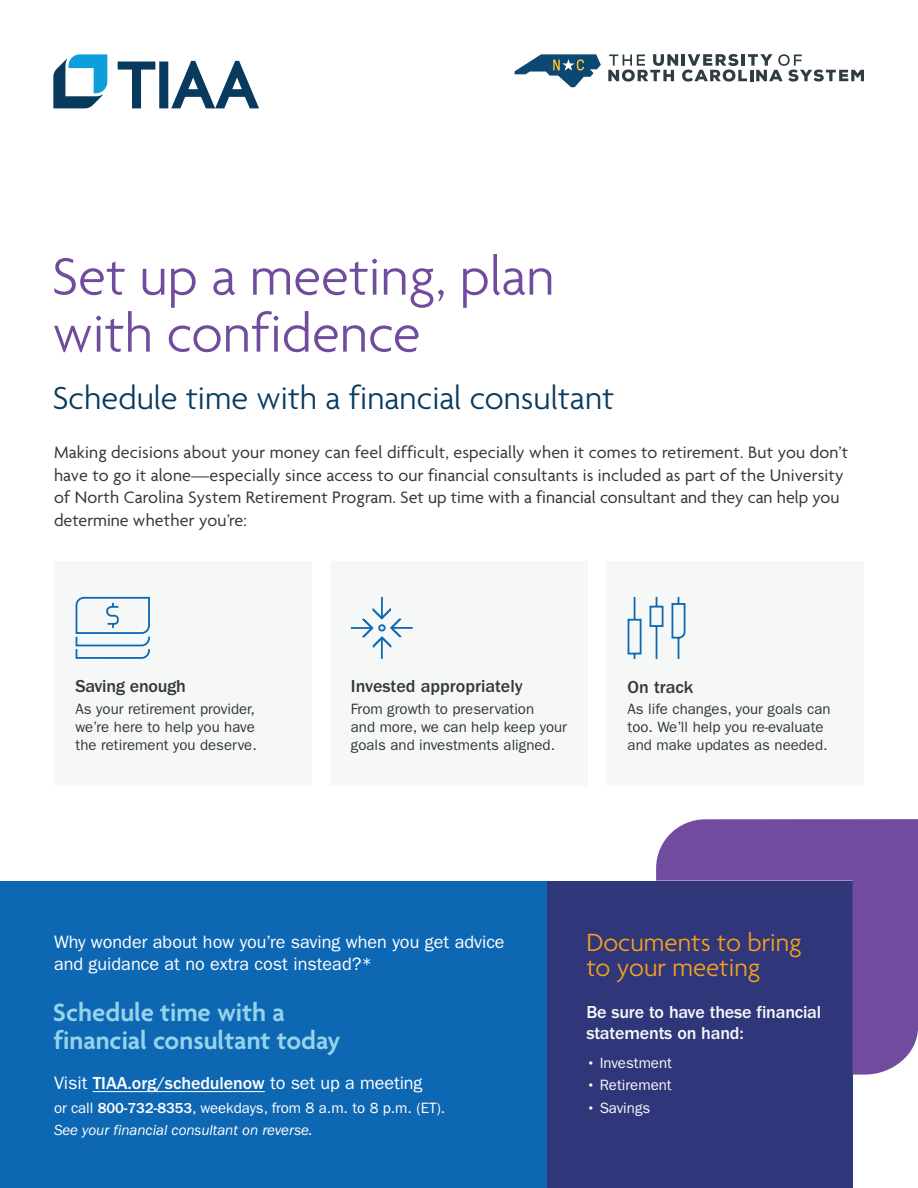
<style>
.page{position:relative;width:918px;height:1188px;background:#fff}
.page>*{position:absolute;margin:0;border:0;box-sizing:border-box;transform-origin:0 0}
.t1{font:300 57px/57px "Agenda";color:#704b9e}
.t2{font:300 34.5px "Agenda";color:#083a5f}
.t3{font:600 27px/28.5px "Agenda";color:#94d4ea}
.t4{font:300 27px/25.5px "Agenda";color:#f8a11c}
.t5{font:18px/22.5px "Agenda";letter-spacing:.01em;color:#353935}
.t6{font:18px/21.6px "ITC Franklin Gothic Std";color:#fff}
.t7{font:500 18px/21px "ITC Franklin Gothic Std";letter-spacing:-.01em;color:#f9faf9}
.t8{font:500 18px "ITC Franklin Gothic Std";color:#353935}
.t9{font:15px/18px "ITC Franklin Gothic Std";color:#353935}
.t10{font:15px/22.5px "ITC Franklin Gothic Std";letter-spacing:-.005em;color:#fff}
.t11{font:15px "ITC Franklin Gothic Std";color:#f9faf9}
.s1{font-weight:500}
.s2{font-family:"Franklin Gothic"}
.s3{font-style:italic}
</style>
<div class="page">
<div style="left:0;top:881px;width:554px;height:307px;background:#0e67b3"></div>
<div style="left:548px;top:881px;width:305px;height:307px;background:#30367a"></div>
<div style="left:54px;top:561px;width:258px;height:225px;background:#f5f8f7"></div>
<svg style="left:656px;top:819px;width:262px;height:256px"></svg>
<div style="left:330px;top:561px;width:258px;height:225px;background:#f5f8f7"></div>
<svg style="left:75px;top:596px;width:75px;height:63px"></svg>
<div style="left:606px;top:561px;width:258px;height:225px;background:#f5f8f7"></div>
<svg style="left:627px;top:596px;width:59px;height:63px"></svg>
<svg style="left:118px;top:61px;width:141px;height:47px"></svg>
<svg style="left:53px;top:54px;width:54px;height:54px"></svg>
<hr style="left:381px;top:638px;width:2px;height:21px;background:#0e67b3">
<svg style="left:350px;top:596px;width:63px;height:52px"></svg>
<hr style="left:93px;top:1091px;width:172px;height:1px;background:#fff">
<svg style="left:515px;top:54px;width:86px;height:33px"></svg>
<svg style="left:608px;top:54px;width:256px;height:28px"></svg>
<h1 class="t1" style="left:51px;top:251px;width:505px">Set up a meeting, plan with confidence</h1>
<h2 class="t2" style="left:52px;top:379px;width:563px">Schedule time with a financial consultant</h2>
<p class="t5" style="left:54px;top:442px;width:796px">Making decisions about your money can feel difficult, especially when it comes to retirement. But you don’t have to go it alone—especially since access to our financial consultants is included as part of the University of North Carolina System Retirement Program. Set up time with a financial consultant and they can help you determine whether you’re:</p>
<p class="t8" style="left:76px;top:676px;width:112px">Saving enough</p>
<p class="t9" style="left:76px;top:700px;width:183px">As your retirement provider, we’re here to help you have the retirement you deserve.</p>
<p class="t8" style="left:351px;top:676px;width:173px">Invested appropriately</p>
<p class="t9" style="left:351px;top:700px;width:218px">From growth to preservation<br>and more, we can help keep your goals and investments aligned.</p>
<p class="t8" style="left:628px;top:677px;width:67px">On track</p>
<p class="t9" style="left:628px;top:700px;width:204px">As life changes, your goals can too. We’ll help you re-evaluate and make updates as needed.</p>
<p class="t6" style="left:54px;top:932px;width:452px">Why wonder about how you’re saving when you get advice and guidance at no extra cost instead?*</p>
<h3 class="t3" style="left:53px;top:1000px;width:289px">Schedule time with a financial consultant today</h3>
<p class="t6" style="left:54px;top:1072px;width:370px">Visit <span class="s1">TIAA.org/schedulenow</span> to set up a meeting</p>
<p class="t10" style="left:54px;top:1097px;width:393px">or call <span class="s1">800-732-8353</span>, weekdays, from 8 a.m. to <span class="s2">8</span> p.m. (ET).<br><span class="s3">See your financial consultant on reverse.</span></p>
<h3 class="t4" style="left:586px;top:931px;width:217px">Documents to bring to your meeting</h3>
<p class="t7" style="left:586px;top:1001px;width:236px">Be sure to have these financial statements on hand:</p>
<p class="t11" style="left:586px;top:1054px;width:87px"><span class="s1">•</span> Investment</p>
<p class="t11" style="left:586px;top:1077px;width:87px"><span class="s1">•</span> Retirement</p>
<p class="t11" style="left:586px;top:1099px;width:65px"><span class="s1">•</span> Savings</p>
</div>
